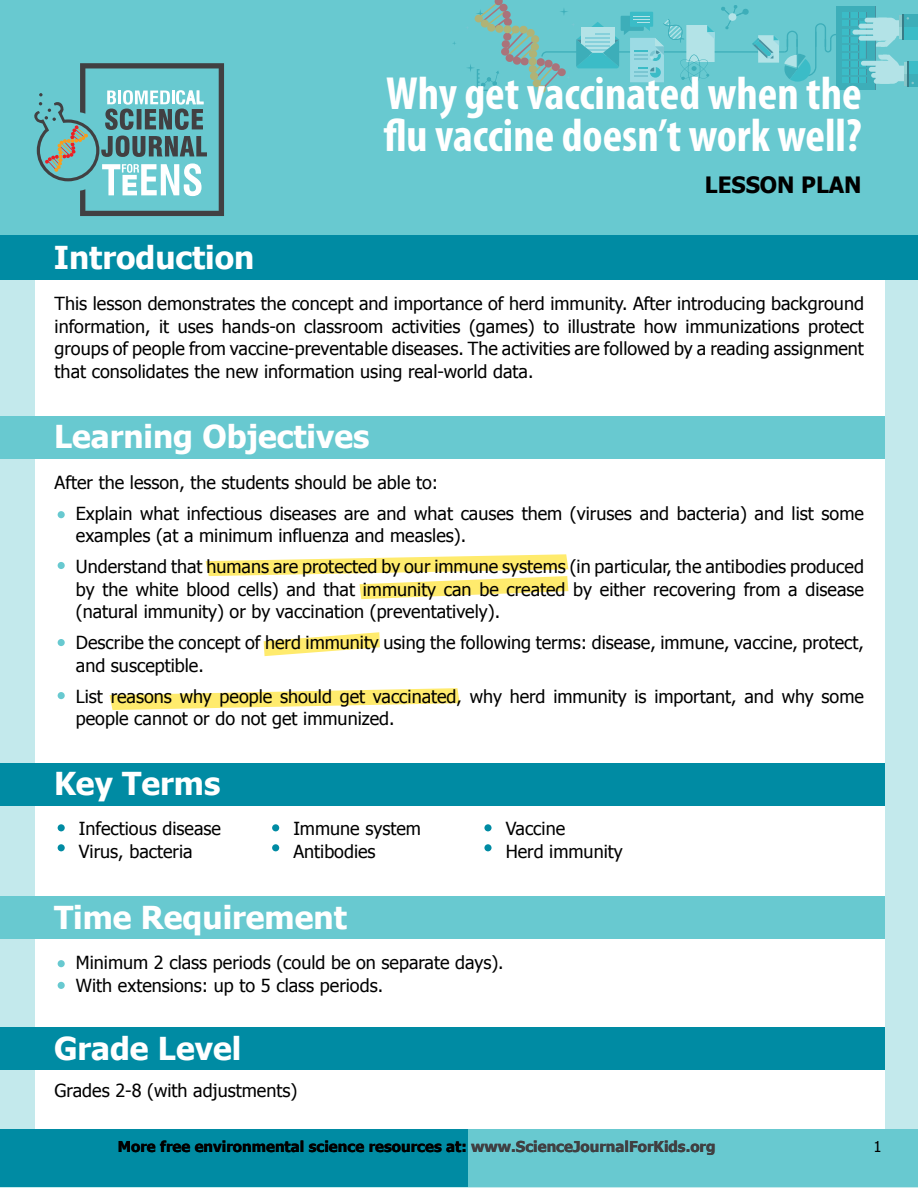
<style>
.page{position:relative;width:918px;height:1188px;background:#fff}
.page>*{position:absolute;margin:0;border:0;box-sizing:border-box;transform-origin:0 0}
.t1{font:700 condensed 46.65px/42px "Myriad Pro";color:#fff}
.t2{font:700 31.5px "Tahoma";color:#fff}
.t3{font:700 22.5px "Tahoma";color:#000}
.t4{font:18px/22.5px "Tahoma";color:#000}
.t5{font:700 15px "Tahoma";color:#000}
.t6{font:15px "Tahoma";color:#000}
.s1{color:#404042}
</style>
<div class="page">
<div style="left:0;top:0;width:918px;height:235px;background:#68c9d0"></div>
<div style="left:0;top:235px;width:918px;height:953px;background:#c3e9ec"></div>
<div style="left:35px;top:235px;width:849px;height:906px;background:#fff"></div>
<div style="left:451px;top:1129px;width:467px;height:58px;background:#68c9d0"></div>
<div style="left:0;top:1129px;width:468px;height:58px;background:#008ba3"></div>
<svg style="left:34px;top:63px;width:190px;height:153px"></svg>
<svg style="left:867px;top:6px;width:8px;height:83px"></svg>
<div style="left:869px;top:67px;width:24px;height:5px;background:#b3e3e7;border-radius:2px"></div>
<div style="left:875px;top:61px;width:24px;height:23px;background:#b3e3e7;border-radius:6px"></div>
<div style="left:874px;top:79px;width:17px;height:5px;background:#b3e3e7;border-radius:2px"></div>
<div style="left:871px;top:73px;width:24px;height:5px;background:#b3e3e7;border-radius:2px"></div>
<div style="left:861px;top:61px;width:24px;height:5px;background:#b3e3e7;border-radius:2px"></div>
<div style="left:873px;top:18px;width:24px;height:23px;background:#b3e3e7;border-radius:6px"></div>
<div style="left:865px;top:18px;width:23px;height:5px;background:#b3e3e7;border-radius:2px"></div>
<div style="left:859px;top:24px;width:23px;height:5px;background:#b3e3e7;border-radius:2px"></div>
<div style="left:859px;top:36px;width:23px;height:5px;background:#b3e3e7;border-radius:2px"></div>
<div style="left:852px;top:30px;width:24px;height:5px;background:#b3e3e7;border-radius:2px"></div>
<svg style="left:878px;top:55px;width:40px;height:32px"></svg>
<div style="left:902px;top:14px;width:16px;height:26px;background:#3bbcc7"></div>
<div style="left:904px;top:14px;width:14px;height:13px;background:#3daeb9"></div>
<svg style="left:876px;top:14px;width:33px;height:33px"></svg>
<svg style="left:467px;top:0;width:400px;height:93px"></svg>
<div style="left:0;top:235px;width:918px;height:45px;background:#008ba3"></div>
<div style="left:0;top:763px;width:885px;height:42px;background:#008ba3"></div>
<div style="left:0;top:897px;width:885px;height:42px;background:#68c9d0"></div>
<div style="left:0;top:1027px;width:885px;height:43px;background:#008ba3"></div>
<div style="left:0;top:416px;width:885px;height:42px;background:#68c9d0"></div>
<div style="left:58px;top:511px;width:7px;height:7px;background:#68c9d0;border-radius:50%"></div>
<div style="left:58px;top:562px;width:7px;height:7px;background:#68c9d0;border-radius:50%"></div>
<div style="left:58px;top:639px;width:7px;height:7px;background:#68c9d0;border-radius:50%"></div>
<div style="left:58px;top:692px;width:7px;height:7px;background:#68c9d0;border-radius:50%"></div>
<div style="left:58px;top:960px;width:7px;height:7px;background:#68c9d0;border-radius:50%"></div>
<div style="left:58px;top:982px;width:7px;height:7px;background:#68c9d0;border-radius:50%"></div>
<div style="left:58px;top:824px;width:7px;height:7px;background:#008ba3;border-radius:50%"></div>
<div style="left:58px;top:844px;width:7px;height:7px;background:#008ba3;border-radius:50%"></div>
<div style="left:272px;top:824px;width:7px;height:7px;background:#008ba3;border-radius:50%"></div>
<div style="left:272px;top:844px;width:7px;height:7px;background:#008ba3;border-radius:50%"></div>
<div style="left:484px;top:824px;width:8px;height:7px;background:#008ba3;border-radius:50%"></div>
<div style="left:484px;top:844px;width:8px;height:7px;background:#008ba3;border-radius:50%"></div>
<svg style="left:109px;top:688px;width:351px;height:22px"></svg>
<svg style="left:206px;top:554px;width:362px;height:45px"></svg>
<svg style="left:264px;top:632px;width:116px;height:24px"></svg>
<h1 class="t1" style="left:384px;top:73px;width:479px">Why get vaccinated when the flu vaccine doesn’t work well?</h1>
<h1 class="t1" style="left:619px;top:73px;width:245px;text-indent:-187px">Wha c uses lizards’ brains to change size</h1>
<p class="t3" style="left:705px;top:169px;width:158px">Lesson Plan</p>
<h2 class="t2" style="left:54px;top:235px;width:202px">Introduction</h2>
<p class="t4" style="left:55px;top:292px;width:811px;text-align:justify">This lesson demonstrates the concept and importance of herd immunity. After introducing background information, it uses hands-on classroom activities (games) to illustrate how immunizations protect groups of people from vaccine-preventable diseases. The activities are followed by a reading assignment that consolidates the new information using real-world data.</p>
<h2 class="t2" style="left:54px;top:415px;width:317px">Learning Objectives</h2>
<p class="t4" style="left:76px;top:466px;width:790px;line-height:31px;text-indent:-21px">After the lesson, the students should be able to:<br>Explain what infectious diseases are and what causes them (viruses and bacteria) and list some</p>
<p class="t4" style="left:76px;top:519px;width:790px;line-height:31px">examples (at a minimum influenza and measles).<br>Understand that humans are protected by our immune systems (in particular, the antibodies produced</p>
<p class="t4" style="left:76px;top:577px;width:790px">by the white blood cells) and that immunity can be created by either recovering from a disease (natural immunity) or by vaccination (preventatively).</p>
<p class="t4" style="left:76px;top:631px;width:790px">Describe the concept of herd immunity using the following terms: disease, immune, vaccine, protect, and susceptible.</p>
<p class="t4" style="left:76px;top:684px;width:790px">List reasons why people should get vaccinated, why herd immunity is important, and why some people cannot or do not get immunized.</p>
<h2 class="t2" style="left:54px;top:762px;width:168px">Key Terms</h2>
<p class="t4" style="left:79px;top:816px;width:144px">Infectious disease<br>Virus, bacteria</p>
<p class="t4" style="left:293px;top:816px;width:129px">Immune system<br>Antibodies</p>
<p class="t4" style="left:506px;top:816px;width:118px">Vaccine<br>Herd immunity</p>
<h2 class="t2" style="left:54px;top:895px;width:294px">Time Requirement</h2>
<p class="t4" style="left:76px;top:951px;width:429px">Minimum 2 class periods (could be on separate days).<br>With extensions: up to 5 class periods.</p>
<h2 class="t2" style="left:54px;top:1026px;width:189px">Grade Level</h2>
<p class="t4" style="left:55px;top:1079px;width:244px">Grades 2-8 (with adjustments)</p>
<p class="t5" style="left:118px;top:1136px;width:599px">Мore free environmental science resources аt: <span class="s1">www.ScienceJournalForKids.org</span></p>
<p class="t6" style="left:873px;top:1136px;width:10px">1</p>
</div>
